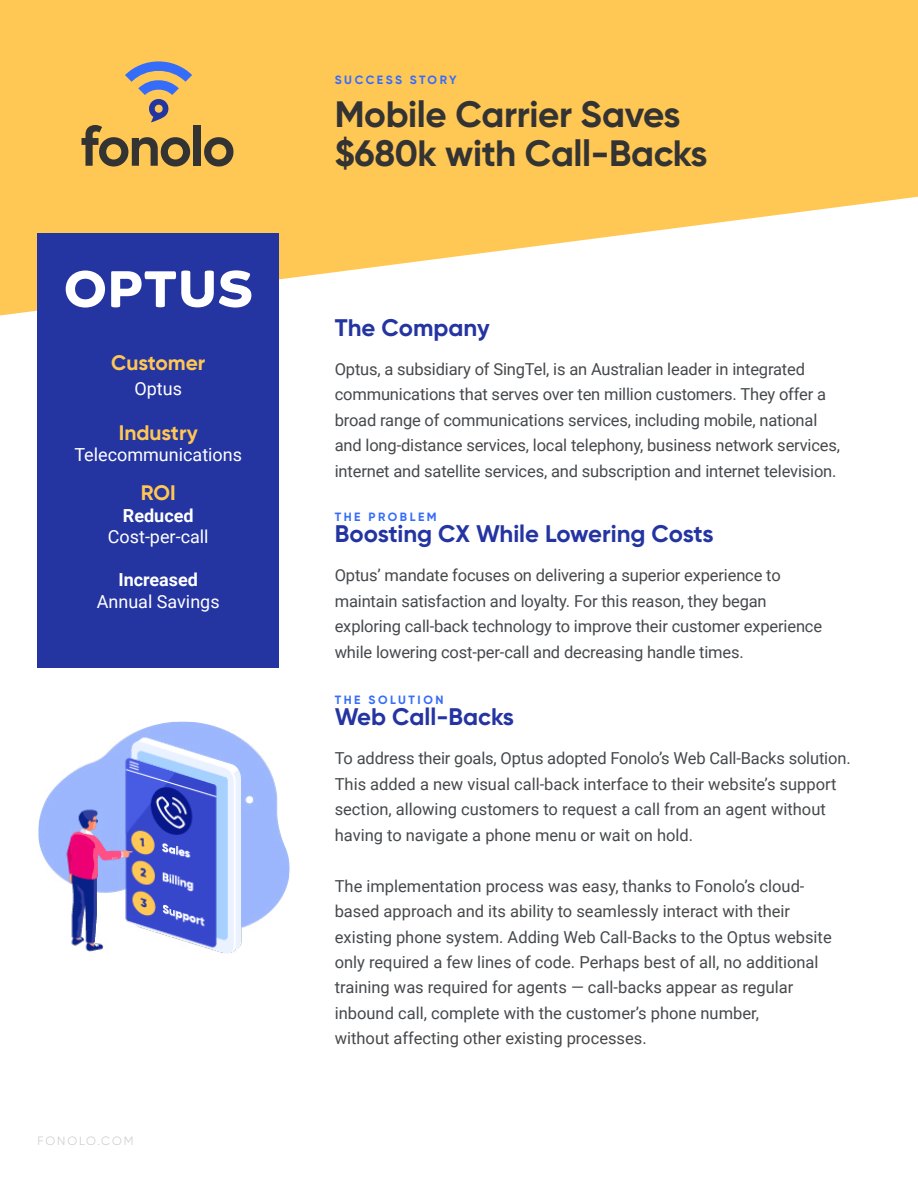
<style>
.page{position:relative;width:918px;height:1188px;background:#fff}
.page>*{position:absolute;margin:0;border:0;box-sizing:border-box;transform-origin:0 0}
.t1{font:700 36.6px/39px "Gilroy";letter-spacing:-.01em;color:#333}
.t2{font:700 24px "Gilroy";color:#2434a1}
.t3{font:700 21px "Gilroy";color:#ffc753}
.t4{font:18px "Roboto";color:#fff}
.t5{font:700 18px "Roboto";color:#fff}
.t6{font:16.5px/25.5px "Roboto";letter-spacing:-.01em;color:#46494c}
.t7{font:700 12px "Gilroy";letter-spacing:.21em;color:#356cfa}
.t8{font:300 12px "Gilroy";letter-spacing:.16em;color:#c5c5c5}
</style>
<div class="page">
<svg style="left:0;top:0;width:918px;height:315px;fill:#ffc753"></svg>
<svg style="left:204px;top:137px;width:29px;height:30px"></svg>
<div style="left:194px;top:125px;width:7px;height:41px;background:#333"></div>
<svg style="left:82px;top:57px;width:110px;height:110px;background:#caa55d"></svg>
<div style="left:37px;top:233px;width:242px;height:435px;background:#2434a1"></div>
<svg style="left:66px;top:270px;width:185px;height:37px"></svg>
<img style="left:38px;top:721px;width:252px;height:233px">
<p class="t3" style="left:111px;top:349px;width:96px">Customer</p>
<p class="t4" style="left:134px;top:376px;width:49px">Optus</p>
<p class="t3" style="left:119px;top:419px;width:81px">Industry</p>
<p class="t4" style="left:74px;top:442px;width:169px">Telecommunications</p>
<p class="t3" style="left:141px;top:480px;width:36px">ROI</p>
<p class="t5" style="left:123px;top:503px;width:72px">Reduced</p>
<p class="t4" style="left:108px;top:524px;width:102px">Cost-per-call</p>
<p class="t5" style="left:118px;top:567px;width:81px">Increased</p>
<p class="t4" style="left:97px;top:589px;width:124px">Annual Savings</p>
<p class="t8" style="left:37px;top:1134px;width:98px">FONOLO.COM</p>
<p class="t7" style="left:335px;top:72px;width:123px">SUCCESS STORY</p>
<h1 class="t1" style="left:335px;top:95px;width:374px">Mobile Carrier Saves $680k with Call-Backs</h1>
<h2 class="t2" style="left:335px;top:312px;width:156px">The Company</h2>
<p class="t6" style="left:335px;top:356px;width:507px">Optus, a subsidiary of SingTel, is an Australian leader in integrated communications that serves over ten million customers. They offer a broad range of communications services, including mobile, national and long-distance services, local telephony, business network services, internet and satellite services, and subscription and internet television.</p>
<p class="t7" style="left:335px;top:509px;width:103px">THE PROBLEM</p>
<h2 class="t2" style="left:335px;top:519px;width:380px">Boosting CX While Lowering Costs</h2>
<p class="t6" style="left:335px;top:562px;width:489px">Optus’ mandate focuses on delivering a superior experience to maintain satisfaction and loyalty. For this reason, they began exploring call-back technology to improve their customer experience while lowering cost-per-call and decreasing handle times.</p>
<p class="t7" style="left:335px;top:692px;width:110px">THE SOLUTION</p>
<h2 class="t2" style="left:335px;top:702px;width:181px">Web Call-Backs</h2>
<p class="t6" style="left:335px;top:745px;width:517px">To address their goals, Optus adopted Fonolo’s Web Call-Backs solution.<br>This added a new visual call-back interface to their website’s support section, allowing customers to request a call from an agent without having to navigate a phone menu or wait on hold.</p>
<p class="t6" style="left:335px;top:872px;width:499px">The implementation process was easy, thanks to Fonolo’s cloud&shy;based approach and its ability to seamlessly interact with their existing phone system. Adding Web Call-Backs to the Optus website only required a few lines of code. Perhaps best of all, no additional training was required for agents — call-backs appear as regular inbound call, complete with the customer’s phone number,<br>without affecting other existing processes.</p>
</div>
